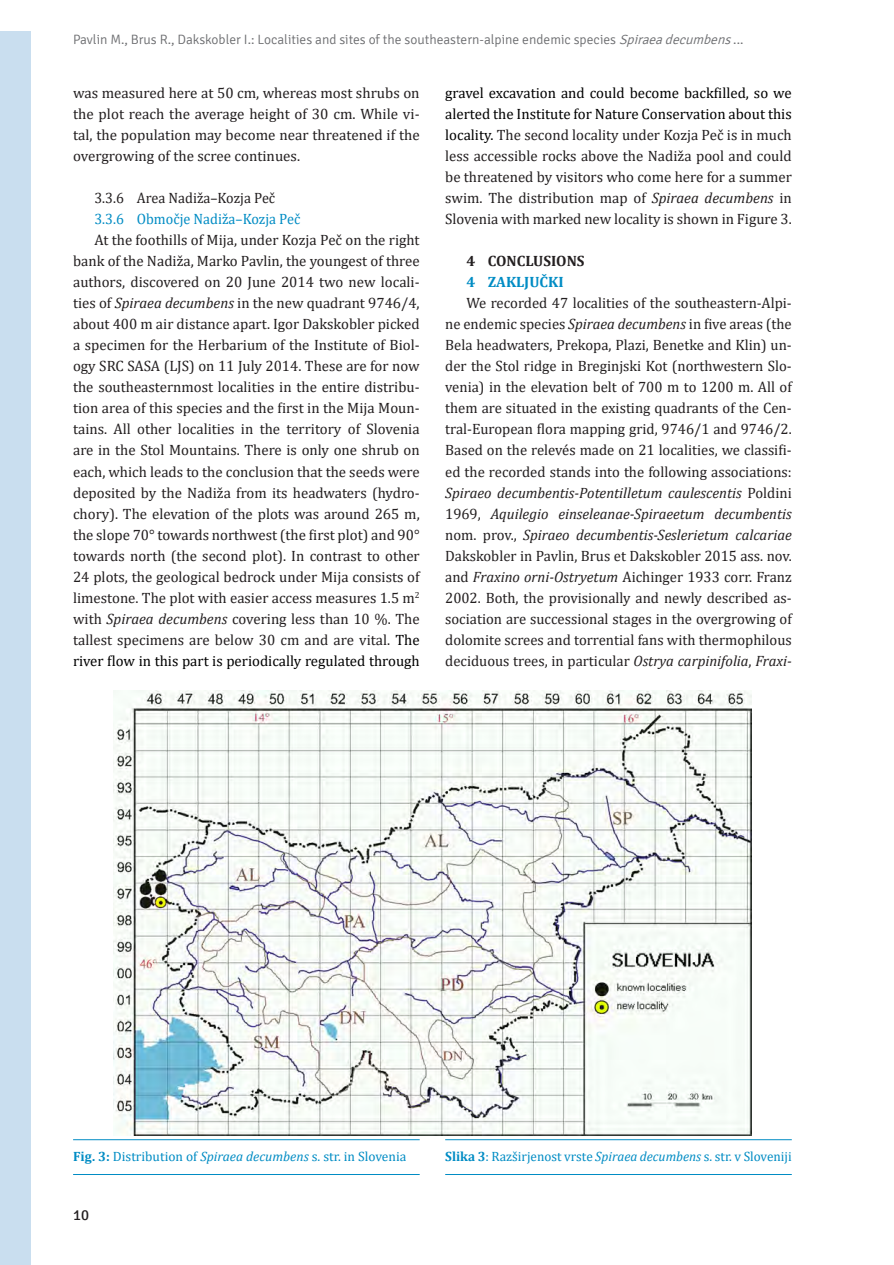
<style>
.page{position:relative;width:894px;height:1265px;background:#fff}
.page>*{position:absolute;margin:0;border:0;box-sizing:border-box;transform-origin:0 0}
._20Tekst{font:15px/21px "Cambria";color:#231f20;text-align:justify}
._10Naslov3_e{font:15px "Cambria";color:#008cc4;scale:.95 1}
._10Naslov3{font:15px "Cambria";color:#231f20;scale:.95 1}
._10Naslov1{font:700 15px "Cambria";color:#231f20}
._10Naslov1_e{font:700 15px "Cambria";color:#008cc4}
.t1{font:15px "Signika";color:#231f20}
._30Slika{font:13.5px "Cambria";color:#008cc4}
.t2{font:300 13.5px "Signika";color:#6c6d70}
.s1{font-style:italic}
.s2{color:#010000}
.s3{font-weight:700}
</style>
<div class="page">
<div style="left:0;top:31px;width:31px;height:1233px;background:#c9deef"></div>
<hr style="left:73px;top:1139px;width:347px;height:1px;background:#008cc4">
<hr style="left:73px;top:1173px;width:347px;height:1px;background:#008cc4">
<hr style="left:445px;top:1139px;width:347px;height:1px;background:#008cc4">
<hr style="left:445px;top:1173px;width:347px;height:1px;background:#008cc4">
<img style="left:113px;top:690px;width:638px;height:445px">
<p class="t2" style="left:73px;top:32px;width:672px">Pavlin M., Brus R., Dakskobler I.: Localities and sites of the southeastern-alpine endemic species <span class="s1">Spiraeadecumbens</span>...</p>
<p class="_20Tekst" style="left:73px;top:83px;width:348px">was measured here at 50 cm, whereas most shrubs on the plot reach the average height of 30 cm. While vi&shy;tal, the population may become near threatened if the overgrowing of the scree continues.</p>
<p class="_10Naslov3" style="left:94px;top:189px;width:192px">3.3.6 Area Nadiža–Kozja Peč</p>
<p class="_10Naslov3_e" style="left:94px;top:210px;width:218px">3.3.6 Območje Nadiža–Kozja Peč</p>
<p class="_20Tekst" style="left:73px;top:230px;width:348px;text-indent:21px">At the foothills of Mija, under Kozja Peč on the right bank of the Nadiža, Marko Pavlin, the youngest of three authors, discovered on 20 June 2014 two new locali&shy;ties of <span class="s1">Spiraea decumbens</span> in the new quadrant 9746/4, about 400 m air distance apart. Igor Dakskobler picked a specimen for the Herbarium of the Institute of Biol&shy;ogy SRC SASA (LJS) on 11 July 2014. These are for now the southeasternmost localities in the entire distribu&shy;tion area of this species and the first in the Mija Moun&shy;tains. All other localities in the territory of Slovenia are in the Stol Mountains. There is only one shrub on each, which leads to the conclusion that the seeds were deposited by the Nadiža from its headwaters (hydro&shy;chory). The elevation of the plots was around 265 m, the slope 70° towards northwest (the first plot) and 90° towards north (the second plot). In contrast to other 24 plots, the geological bedrock under Mija consists of limestone. The plot with easier access measures 1.5 m<sup>2 </sup>with <span class="s1">Spiraea decumbens</span> covering less than 10 %. The tallest specimens are below 30 cm and are vital. <span class="s2">The river flow in this part is periodically regulated through</span></p>
<p class="_20Tekst" style="left:445px;top:83px;width:348px"><span class="s2">gravel excavation and could become backfilled, so we alerted the Institute for Nature Conservation about this locality.</span> The second locality under Kozja Peč is in much less accessible rocks above the Nadiža pool and could be threatened by visitors who come here for a summer swim. The distribution map of <span class="s1">Spiraea decumbens</span> in Slovenia with marked new locality is shown in Figure 3.</p>
<p class="_10Naslov1" style="left:466px;top:250px;width:120px">4 CONCLUSIONS</p>
<p class="_10Naslov1_e" style="left:466px;top:271px;width:99px">4 ZAKLJUČKI</p>
<p class="_20Tekst" style="left:445px;top:293px;width:348px;text-indent:21px">We recorded 47 localities of the southeastern-Alpi&shy;ne endemic species <span class="s1">Spiraea decumbens</span> in five areas (the Bela headwaters, Prekopa, Plazi, Benetke and Klin) un&shy;der the Stol ridge in Breginjski Kot (northwestern Slo&shy;venia) in the elevation belt of 700 m to 1200 m. All of them are situated in the existing quadrants of the Cen&shy;tral-European flora mapping grid, 9746/1 and 9746/2.<br>Based on the relevés made on 21 localities, we classifi&shy;ed the recorded stands into the following associations:<br><span class="s1">Spiraeo decumbentis-Potentilletum caulescentis</span> Poldini 1969, <span class="s1">Aquilegio einseleanae-Spiraeetum decumbentis </span>nom. prov., <span class="s1">Spiraeo decumbentis-Seslerietum calcariae </span>Dakskobler in Pavlin, Brus et Dakskobler 2015 ass. nov. and <span class="s1">Fraxino orni-Ostryetum</span> Aichinger 1933 corr. Franz 2002. Both, the provisionally and newly described as&shy;sociation are successional stages in the overgrowing of dolomite screes and torrential fans with thermophilous deciduous trees, in particular <span class="s1">Ostrya carpinifolia</span>, <span class="s1">Fraxi-</span></p>
<p class="_30Slika" style="left:73px;top:1148px;width:335px"><span class="s3">Fig. 3:</span> Distribution of <span class="s1">Spiraea decumbens</span> s. str. in Slovenia</p>
<p class="_30Slika" style="left:445px;top:1148px;width:348px"><span class="s3">Slika 3</span>: Razširjenost vrste <span class="s1">Spiraea decumbens</span> s. str. v Sloveniji</p>
<p class="t1" style="left:73px;top:1205px;width:17px">10</p>
</div>
